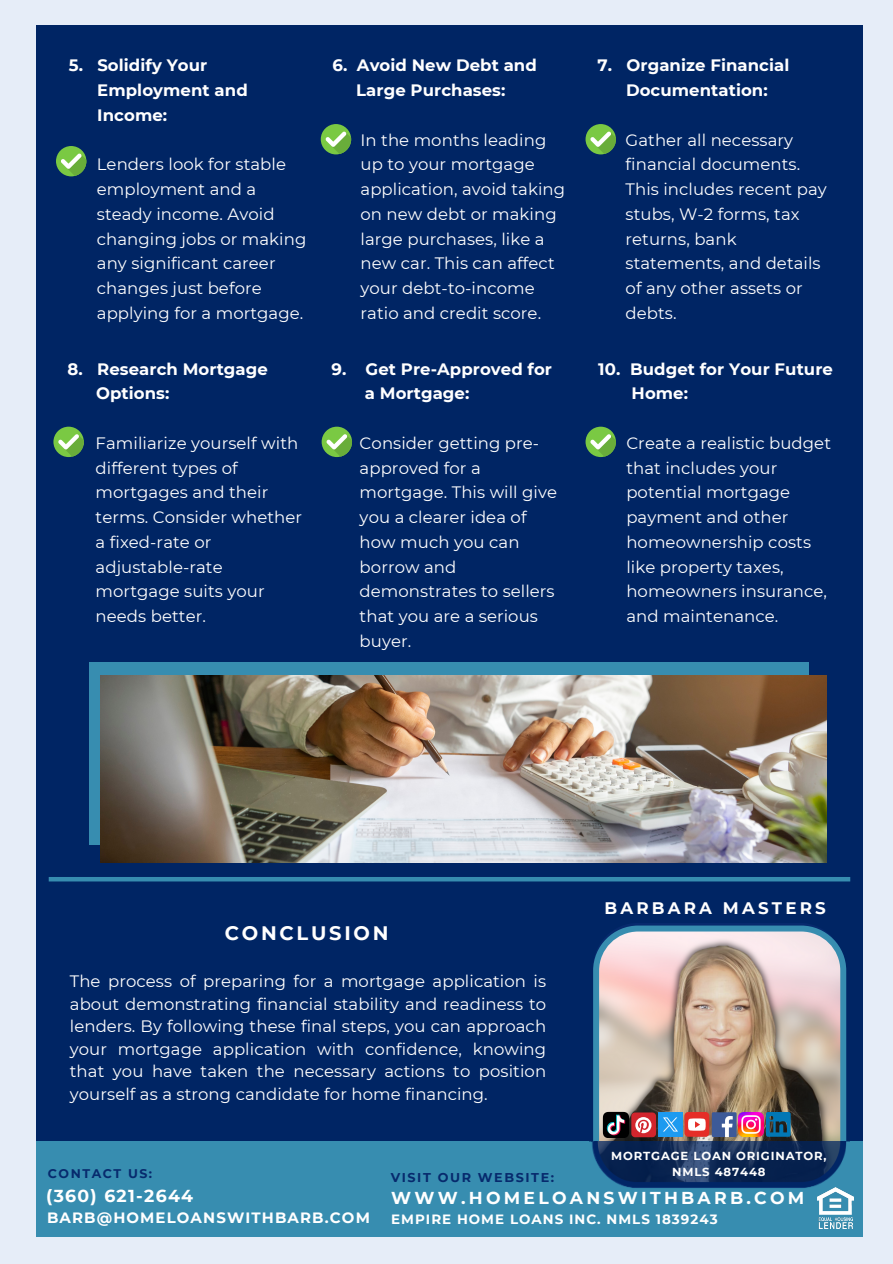
<style>
.page{position:relative;width:893px;height:1264px;background:#fff}
.page>*{position:absolute;margin:0;border:0;box-sizing:border-box;transform-origin:0 0}
.t1{font:700 19.5px "Montserrat";letter-spacing:.14em;color:#fff}
.t2{font:700 17.25px "Montserrat";letter-spacing:.19em;color:#fff}
.t3{font:700 17.25px "Montserrat";letter-spacing:.075em;color:#fff}
.t4{font:700 16.65px "Montserrat";letter-spacing:.19em;color:#fff}
.t5{font:16.5px/24.8px "Montserrat";letter-spacing:.005em;color:#fff}
.t6{font:700 16.5px/24.8px "Montserrat";letter-spacing:.005em;color:#fff}
.t7{font:700 15px "Montserrat";letter-spacing:.075em;color:#fff}
.t8{font:700 13.5px "Montserrat";letter-spacing:.075em;color:#fff}
.t9{font:700 12.75px "Montserrat";letter-spacing:.125em;color:#072a6d}
.t10{font:700 12.45px "Montserrat";letter-spacing:.125em;color:#072a6d}
.t11{font:700 11.55px/16px "Montserrat";letter-spacing:.075em;color:#fff;text-align:center}
</style>
<div class="page">
<div style="left:0;top:0;width:892px;height:1263px;background:#e6edf8"></div>
<div style="left:36px;top:26px;width:826px;height:1209px;background:#002564"></div>
<div style="left:36px;top:1141px;width:826px;height:95px;background:#378db0"></div>
<img style="left:593px;top:925px;width:253px;height:216px">
<hr style="left:49px;top:877px;width:801px;height:4px;background:#378db0">
<div style="left:585px;top:124px;width:31px;height:30px;background:#7ac943;border-radius:50%"></div>
<svg style="left:590px;top:132px;width:26px;height:22px"></svg>
<div style="left:53px;top:426px;width:31px;height:31px;background:#7ac943;border-radius:50%"></div>
<svg style="left:58px;top:434px;width:26px;height:23px"></svg>
<svg style="left:321px;top:426px;width:31px;height:31px"></svg>
<svg style="left:326px;top:434px;width:26px;height:23px"></svg>
<div style="left:56px;top:146px;width:30px;height:30px;background:#7ac943;border-radius:50%"></div>
<svg style="left:61px;top:154px;width:25px;height:22px"></svg>
<div style="left:321px;top:124px;width:30px;height:30px;background:#7ac943;border-radius:50%"></div>
<svg style="left:325px;top:132px;width:26px;height:22px"></svg>
<svg style="left:585px;top:426px;width:31px;height:31px"></svg>
<svg style="left:590px;top:434px;width:26px;height:23px"></svg>
<div style="left:89px;top:662px;width:719px;height:183px;background:#378db0"></div>
<img style="left:100px;top:675px;width:726px;height:187px">
<svg style="left:765px;top:1111px;width:25px;height:25px"></svg>
<div style="left:711px;top:1112px;width:25px;height:24px;background:#3d5a98"></div>
<svg style="left:721px;top:1116px;width:11px;height:20px"></svg>
<img style="left:738px;top:1111px;width:25px;height:25px">
<div style="left:684px;top:1111px;width:25px;height:25px;background:#e52d27;border-radius:4px"></div>
<svg style="left:688px;top:1118px;width:17px;height:12px"></svg>
<img style="left:602px;top:1111px;width:27px;height:26px">
<img style="left:658px;top:1112px;width:24px;height:24px">
<div style="left:631px;top:1112px;width:25px;height:25px;background:#d2252d;border-radius:4px"></div>
<svg style="left:635px;top:1117px;width:16px;height:16px"></svg>
<img style="left:591px;top:1141px;width:254px;height:47px">
<img style="left:817px;top:1187px;width:36px;height:41px">
<p class="t6" style="left:97px;top:53px;width:152px;text-indent:-28px">5. Solidify Your<br>Employment and<br>Income:</p>
<h3 class="t5" style="left:97px;top:152px;width:211px">Lenders look for stable employment and a steady income. Avoid changing jobs or making any significant career changes just before applying for a mortgage.</h3>
<h3 class="t6" style="left:96px;top:356px;width:173px;text-indent:-28px">8. Research Mortgage<br>Options:</h3>
<p class="t5" style="left:96px;top:430px;width:208px">Familiarize yourself with different types of mortgages and their terms. Consider whether a fixed-rate or adjustable-rate mortgage suits your needs better.</p>
<p class="t6" style="left:332px;top:53px;width:206px;text-align:center">6. Avoid New Debt and<br>Large Purchases:</p>
<p class="t5" style="left:360px;top:127px;width:206px">In the months leading up to your mortgage application, avoid taking on new debt or making large purchases, like a new car. This can affect your debt-to-income ratio and credit score.</p>
<h3 class="t6" style="left:365px;top:356px;width:189px;text-indent:-33px">9. Get Pre-Approved for a Mortgage:</h3>
<p class="t5" style="left:359px;top:430px;width:199px">Consider getting pre&shy;approved for a mortgage. This will give you a clearer idea of how much you can borrow and demonstrates to sellers that you are a serious buyer.</p>
<h3 class="t6" style="left:597px;top:53px;width:193px;text-align:center">7. Organize Financial<br>Documentation:</h3>
<p class="t5" style="left:625px;top:127px;width:203px">Gather all necessary financial documents.<br>This includes recent pay stubs, W-2 forms, tax returns, bank statements, and details of any other assets or debts.</p>
<p class="t6" style="left:631px;top:356px;width:203px;text-indent:-33px">10. Budget for Your Future<br>Home:</p>
<p class="t5" style="left:626px;top:430px;width:206px">Create a realistic budget that includes your potential mortgage payment and other homeownership costs like property taxes, homeowners insurance, and maintenance.</p>
<p class="t1" style="left:225px;top:921px;width:165px">CONCLUSION</p>
<h3 class="t5" style="left:70px;top:970px;width:478px;line-height:22.5px;text-align:justify">The process of preparing for a mortgage application is about demonstrating financial stability and readiness to lenders. By following these final steps, you can approach your mortgage application with confidence, knowing that you have taken the necessary actions to position yourself as a strong candidate for home financing.</h3>
<p class="t4" style="left:604px;top:898px;width:223px">BARBARA MASTERS</p>
<h1 class="t11" style="left:611px;top:1147px;width:217px">MORTGAGE LOAN ORIGINATOR,<br>NMLS 487448</h1>
<p class="t10" style="left:48px;top:1165px;width:106px">CONTACT US:</p>
<p class="t9" style="left:390px;top:1169px;width:165px">VISIT OUR WEBSITE:</p>
<p class="t7" style="left:47px;top:1208px;width:324px">BARB@HOMELOANSWITHBARB.COM</p>
<p class="t8" style="left:391px;top:1210px;width:328px">EMPIRE HOME LOANS INC. NMLS 1839243</p>
<p class="t3" style="left:46px;top:1185px;width:148px">(360) 621-2644</p>
<h4 class="t2" style="left:391px;top:1187px;width:414px">WWW.HOMELOANSWITHBARB.COM</h4>
</div>
